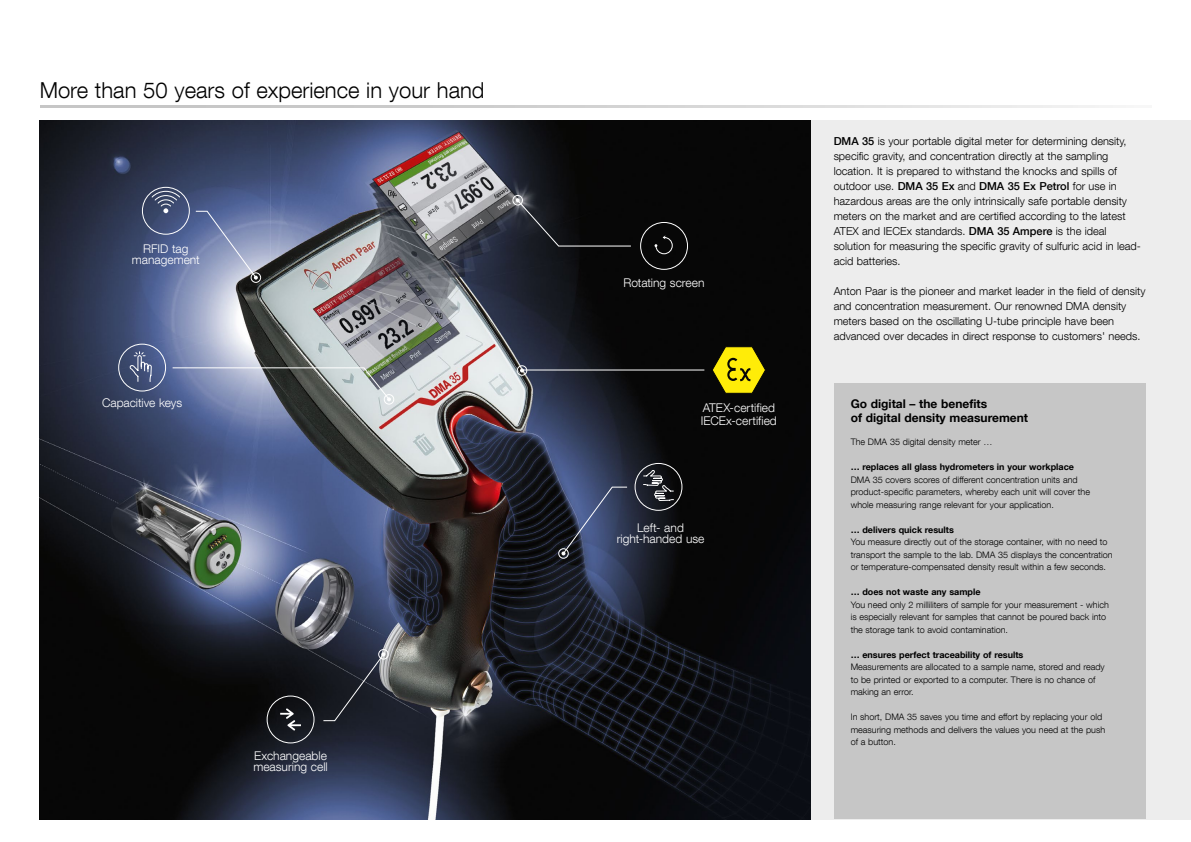
<style>
.page{position:relative;width:1191px;height:842px;background:#fff}
.page>*{position:absolute;margin:0;border:0;box-sizing:border-box;transform-origin:0 0}
.t1{font:300 22px "Helvetica Neue LT Com";color:#000}
.t2{font:300 12px/11px "Helvetica Neue LT Com";color:#fff;text-align:center}
.t3{font:700 12px/14.4px "Helvetica Neue LT Com";color:#000}
.t4{font:300 11px/15px "Helvetica Neue LT Com";color:#000}
.t5{font:300 9px/12.5px "Helvetica Neue LT Com";color:#000}
.t6{font:700 9px "Helvetica Neue LT Com";color:#000}
.s1{font-weight:500}
</style>
<div class="page">
<img style="left:40px;top:120px;width:771px;height:699px">
<hr style="left:40px;top:105px;width:1111px;height:3px;background:#c6c6c6">
<div style="left:811px;top:120px;width:380px;height:699px;background:#ededed"></div>
<div style="left:833px;top:383px;width:312px;height:436px;background:#c6c6c6"></div>
<div style="left:634px;top:463px;width:48px;height:48px;border:1px solid #fff;border-radius:50%"></div>
<svg style="left:642px;top:470px;width:32px;height:31px"></svg>
<div style="left:558px;top:548px;width:10px;height:10px;border:1px solid #fff;border-radius:50%"></div>
<div style="left:517px;top:365px;width:10px;height:10px;border:1px solid #fff;border-radius:50%"></div>
<div style="left:251px;top:273px;width:10px;height:10px;border:1px solid #fff;border-radius:50%"></div>
<div style="left:384px;top:394px;width:10px;height:10px;border:1px solid #fff;border-radius:50%"></div>
<div style="left:378px;top:649px;width:10px;height:10px;border:1px solid #fff;border-radius:50%"></div>
<div style="left:513px;top:195px;width:10px;height:10px;border:1px solid #fff;border-radius:50%"></div>
<svg style="left:520px;top:368px;width:4px;height:4px"></svg>
<svg style="left:561px;top:487px;width:66px;height:68px;background:#3c486a"></svg>
<hr style="left:523px;top:370px;width:181px;height:1px;background:#fff">
<svg style="left:195px;top:211px;width:63px;height:69px;background:#8793b8"></svg>
<svg style="left:172px;top:367px;width:219px;height:34px;background:#858e9d"></svg>
<svg style="left:323px;top:652px;width:62px;height:69px;background:#252933"></svg>
<svg style="left:516px;top:198px;width:115px;height:49px;background:#17181b"></svg>
<div style="left:142px;top:187px;width:48px;height:48px;border:1px solid #fff;border-radius:50%"></div>
<svg style="left:151px;top:191px;width:30px;height:22px"></svg>
<div style="left:640px;top:222px;width:48px;height:48px;border:1px solid #fff;border-radius:50%"></div>
<svg style="left:654px;top:236px;width:19px;height:19px"></svg>
<div style="left:267px;top:696px;width:47px;height:47px;border:1px solid #fff;border-radius:50%"></div>
<svg style="left:280px;top:708px;width:21px;height:23px"></svg>
<div style="left:118px;top:344px;width:48px;height:47px;border:1px solid #fff;border-radius:50%"></div>
<svg style="left:130px;top:351px;width:22px;height:31px"></svg>
<svg style="left:711px;top:346px;width:55px;height:48px;background:#a09407"></svg>
<h1 class="t1" style="left:40px;top:77px;width:446px">More than 50 years of experience in your hand</h1>
<h2 class="t2" style="left:132px;top:243px;width:69px">RFID tag management</h2>
<h2 class="t2" style="left:102px;top:397px;width:82px">Capacitive keys</h2>
<h2 class="t2" style="left:253px;top:750px;width:76px;text-align:left">Exchangeable measuring cell</h2>
<h2 class="t2" style="left:623px;top:277px;width:83px">Rotating screen</h2>
<h2 class="t2" style="left:701px;top:401px;width:77px;line-height:13px;text-align:left">ATEX-certified<br>IECEx-certified</h2>
<h2 class="t2" style="left:616px;top:522px;width:89px">Left- and right-handed use</h2>
<p class="t4" style="left:833px;top:134px;width:309px"><span class="s1">DMA 35</span> is your portable digital meter for determining density, specific gravity, and concentration directly at the sampling location. It is prepared to withstand the knocks and spills of outdoor use. <span class="s1">DMA 35 Ex</span> and <span class="s1">DMA 35 Ex Petrol</span> for use in hazardous areas are the only intrinsically safe portable density meters on the market and are certified according to the latest ATEX and IECEx standards. <span class="s1">DMA 35 Ampere</span> is the ideal solution for measuring the specific gravity of sulfuric acid in lead&shy;acid batteries.</p>
<p class="t4" style="left:833px;top:284px;width:313px">Anton Paar is the pioneer and market leader in the field of density and concentration measurement. Our renowned DMA density meters based on the oscillating U-tube principle have been advanced over decades in direct response to customers' needs.</p>
<h2 class="t3" style="left:850px;top:396px;width:179px">Go digital – the benefits<br>of digital density measurement</h2>
<p class="t5" style="left:850px;top:436px;width:143px">The DMA 35 digital density meter …</p>
<p class="t6" style="left:850px;top:461px;width:225px">… replaces all glass hydrometers in your workplace</p>
<p class="t5" style="left:850px;top:473px;width:241px">DMA 35 covers scores of different concentration units and product-specific parameters, whereby each unit will cover the whole measuring range relevant for your application.</p>
<p class="t6" style="left:850px;top:524px;width:105px">… delivers quick results</p>
<p class="t5" style="left:850px;top:536px;width:263px">You measure directly out of the storage container, with no need to transport the sample to the lab. DMA 35 displays the concentration or temperature-compensated density result within a few seconds.</p>
<p class="t6" style="left:850px;top:586px;width:131px">… does not waste any sample</p>
<p class="t5" style="left:850px;top:598px;width:260px">You need only 2 milliliters of sample for your measurement - which is especially relevant for samples that cannot be poured back into the storage tank to avoid contamination.</p>
<p class="t6" style="left:850px;top:649px;width:174px">… ensures perfect traceability of results</p>
<p class="t5" style="left:850px;top:661px;width:256px">Measurements are allocated to a sample name, stored and ready to be printed or exported to a computer. There is no chance of making an error.</p>
<p class="t5" style="left:850px;top:711px;width:256px">In short, DMA 35 saves you time and effort by replacing your old measuring methods and delivers the values you need at the push of a button.</p>
</div>
